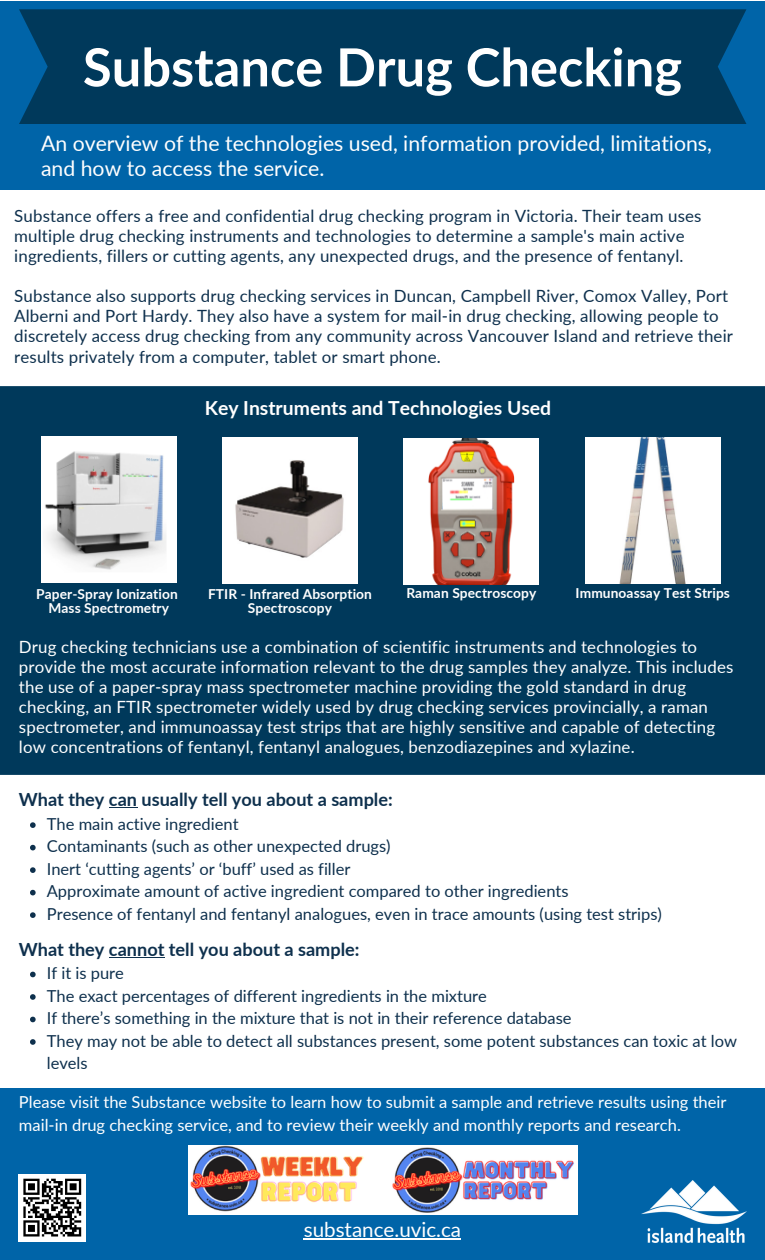
<style>
.page{position:relative;width:765px;height:1260px;background:#fff}
.page>*{position:absolute;margin:0;border:0;box-sizing:border-box;transform-origin:0 0}
.t1{font:700 52.5px "Lato";color:#fff}
.t2{font:21.25px/25.2px "Lato";color:#fff}
.t3{font:20.62px "Lato";color:#fff}
.t4{font:700 19.38px "Lato";color:#fff}
.t5{font:700 18.12px "Lato";color:#0e304d}
.t6{font:16.88px/20.1px "Lato";letter-spacing:.01em;color:#0e304d}
.t7{font:16.88px/20.1px "Lato";letter-spacing:.01em;color:#fff}
.t8{font:16.5px/22.5px "Lato";color:#0e304d}
.t9{font:16.5px/22.5px "Lato";color:#fff}
.t10{font:700 13.75px/14px "Lato";letter-spacing:.005em;color:#fff;text-align:center}
</style>
<div class="page">
<div style="left:0;top:386px;width:765px;height:389px;background:#00395b"></div>
<div style="left:0;top:1px;width:765px;height:189px;background:#0064a8"></div>
<div style="left:0;top:1088px;width:765px;height:172px;background:#0064a8"></div>
<img style="left:641px;top:1180px;width:105px;height:62px">
<div style="left:19px;top:9px;width:727px;height:115px;background:#00395b"></div>
<img style="left:41px;top:436px;width:135px;height:147px">
<img style="left:222px;top:438px;width:135px;height:146px">
<img style="left:404px;top:438px;width:135px;height:147px">
<img style="left:585px;top:438px;width:135px;height:146px">
<img style="left:189px;top:1146px;width:389px;height:69px">
<svg style="left:109px;top:807px;width:28px;height:1px"></svg>
<svg style="left:30px;top:822px;width:6px;height:6px"></svg>
<svg style="left:30px;top:845px;width:6px;height:5px"></svg>
<svg style="left:30px;top:867px;width:6px;height:6px"></svg>
<svg style="left:30px;top:890px;width:6px;height:5px"></svg>
<svg style="left:30px;top:912px;width:6px;height:6px"></svg>
<hr style="left:109px;top:957px;width:55px;height:1px;background:#0e304d">
<svg style="left:30px;top:972px;width:6px;height:5px"></svg>
<svg style="left:30px;top:994px;width:6px;height:6px"></svg>
<svg style="left:30px;top:1017px;width:6px;height:5px"></svg>
<svg style="left:30px;top:1039px;width:6px;height:6px"></svg>
<hr style="left:304px;top:1239px;width:157px;height:1px;background:#fff">
<div style="left:19px;top:1174px;width:67px;height:67px;background:#fff"></div>
<svg style="left:23px;top:1179px;width:58px;height:58px"></svg>
<hr style="left:67px;top:1234px;width:14px;height:3px;background:#000">
<h1 class="t1" style="left:83px;top:35px;width:601px">Substance Drug Checking</h1>
<h3 class="t2" style="left:41px;top:130px;width:672px">An overview of the technologies used, information provided, limitations, and how to access the service.</h3>
<h5 class="t6" style="left:14px;top:205px;width:689px">Substance offers a free and confidential drug checking program in Victoria. Their team uses multiple drug checking instruments and technologies to determine a sample's main active ingredients, fillers or cutting agents, any unexpected drugs, and the presence of fentanyl.</h5>
<h5 class="t6" style="left:14px;top:286px;width:720px">Substance also supports drug checking services in Duncan, Campbell River, Comox Valley, Port Alberni and Port Hardy. They also have a system for mail-in drug checking, allowing people to discretely access drug checking from any community across Vancouver Island and retrieve their results privately from a computer, tablet or smart phone.</h5>
<h2 class="t4" style="left:205px;top:396px;width:348px">Key Instruments and Technologies Used</h2>
<p class="t10" style="left:208px;top:587px;width:166px">FTIR - Infrared Absorption<br>Spectroscopy</p>
<p class="t10" style="left:406px;top:585px;width:132px">Raman Spectroscopy</p>
<p class="t10" style="left:576px;top:586px;width:156px">Immunoassay Test Strips</p>
<p class="t7" style="left:19px;top:636px;width:716px">Drug checking technicians use a combination of scientific instruments and technologies to provide the most accurate information relevant to the drug samples they analyze. This includes the use of a paper-spray mass spectrometer machine providing the gold standard in drug checking, an FTIR spectrometer widely used by drug checking services provincially, a raman spectrometer, and immunoassay test strips that are highly sensitive and capable of detecting low concentrations of fentanyl, fentanyl analogues, benzodiazepines and xylazine.</p>
<p class="t5" style="left:19px;top:788px;width:376px">What they can usually tell you about a sample:</p>
<p class="t8" style="left:47px;top:812px;width:193px">The main active ingredient</p>
<p class="t8" style="left:47px;top:835px;width:345px">Contaminants (such as other unexpected drugs)</p>
<h5 class="t8" style="left:47px;top:857px;width:305px">Inert ‘cutting agents’ or ‘buff’ used as filler</h5>
<h4 class="t8" style="left:47px;top:880px;width:523px">Approximate amount of active ingredient compared to other ingredients</h4>
<p class="t8" style="left:47px;top:902px;width:617px">Presence of fentanyl and fentanyl analogues, even in trace amounts (using test strips)</p>
<p class="t5" style="left:19px;top:938px;width:342px">What they cannot tell you about a sample:</p>
<p class="t8" style="left:47px;top:962px;width:79px">If it is pure</p>
<p class="t8" style="left:47px;top:984px;width:442px">The exact percentages of different ingredients in the mixture</p>
<p class="t8" style="left:47px;top:1007px;width:526px">If there’s something in the mixture that is not in their reference database</p>
<h4 class="t8" style="left:47px;top:1029px;width:692px">They may not be able to detect all substances present, some potent substances can toxic at low levels</h4>
<p class="t9" style="left:19px;top:1090px;width:709px">Please visit the Substance website to learn how to submit a sample and retrieve results using their mail-in drug checking service, and to review their weekly and monthly reports and research.</p>
<p class="t10" style="left:36px;top:587px;width:143px">Paper-Spray Ionization</p>
<p class="t10" style="left:48px;top:601px;width:122px">Mass Spectrometry</p>
<p class="t3" style="left:304px;top:1216px;width:159px">substance.uvic.ca</p>
</div>
